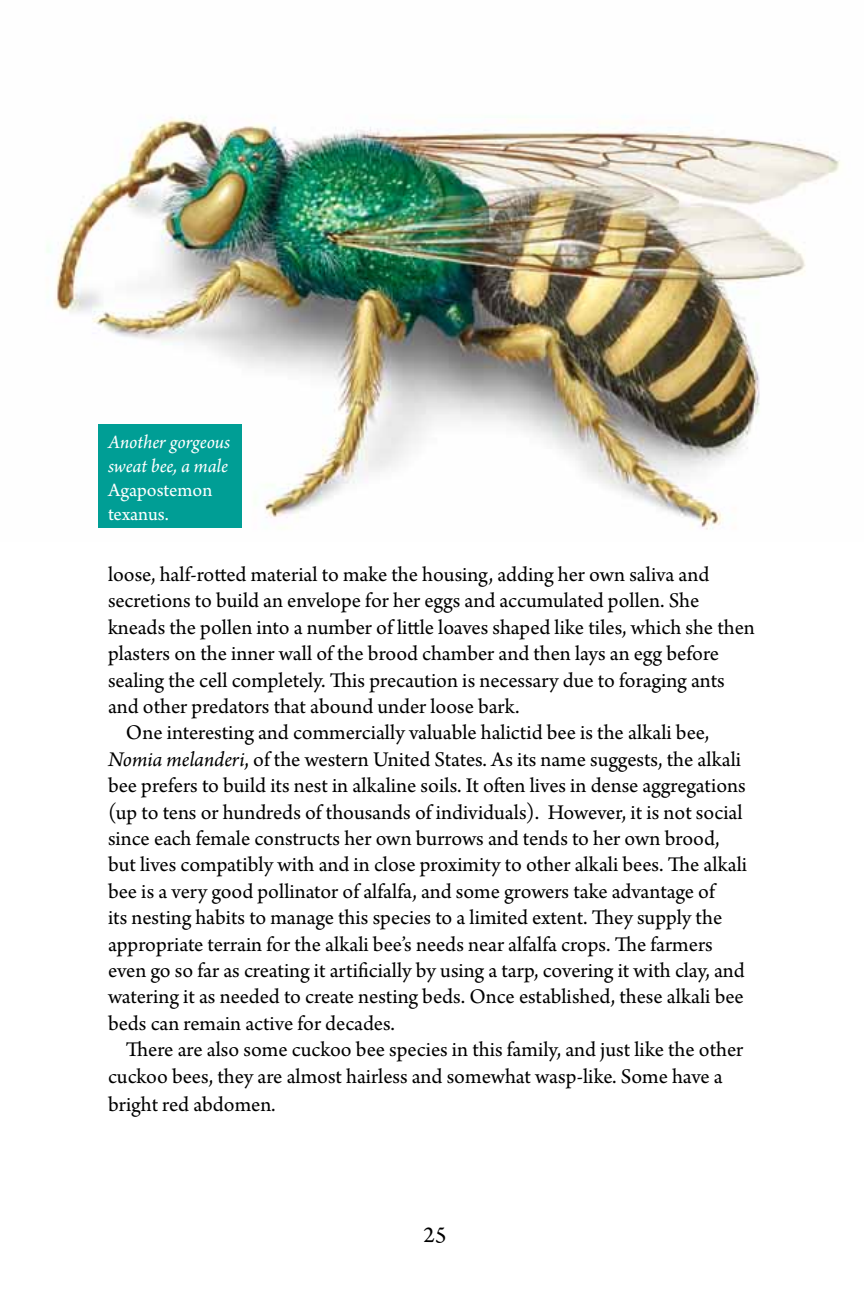
<style>
.page{position:relative;width:864px;height:1296px;background:#fff}
.page>*{position:absolute;margin:0;border:0;box-sizing:border-box;transform-origin:0 0}
.t1{font:24px "Arno Pro";color:#000}
.t2{font:22px "Arno Pro";color:#000}
.t3{font:italic 20px/24px "Arno Pro";letter-spacing:-.005em;color:#fff}
.t4{font:20px/24px "Arno Pro";letter-spacing:-.005em;color:#fff}
.s1{font-style:italic}
</style>
<div class="page">
<img style="left:47px;top:117px;width:794px;height:413px">
<div style="left:98px;top:424px;width:144px;height:104px;background:#009e95"></div>
<p class="t3" style="left:108px;top:431px;width:124px">Another gorgeous sweat bee, a male</p>
<p class="t4" style="left:108px;top:479px;width:106px">Agapostemon texanus.</p>
<p class="t2" style="left:108px;top:562px;width:603px">loose, half-rotted material to make the housing, adding her own saliva and</p>
<p class="t2" style="left:108px;top:588px;width:593px">secretions to build an envelope for her eggs and accumulated pollen. She</p>
<p class="t2" style="left:108px;top:615px;width:648px">kneads the pollen into a number of little loaves shaped like tiles, which she then</p>
<p class="t2" style="left:108px;top:641px;width:613px">plasters on the inner wall of the brood chamber and then lays an egg before</p>
<p class="t2" style="left:108px;top:667px;width:618px">sealing the cell completely. This precaution is necessary due to foraging ants</p>
<p class="t2" style="left:108px;top:694px;width:413px">and other predators that abound under loose bark.</p>
<p class="t2" style="left:126px;top:720px;width:585px">One interesting and commercially valuable halictid bee is the alkali bee,</p>
<p class="t2" style="left:108px;top:747px;width:635px"><span class="s1">Nomia melanderi</span>, of the western United States. As its name suggests, the alkali</p>
<p class="t2" style="left:108px;top:773px;width:639px">bee prefers to build its nest in alkaline soils. It often lives in dense aggregations</p>
<p class="t2" style="left:108px;top:799px;width:636px">(up to tens or hundreds of thousands of individuals). However, it is not social</p>
<p class="t2" style="left:108px;top:826px;width:613px">since each female constructs her own burrows and tends to her own brood,</p>
<p class="t2" style="left:108px;top:852px;width:641px">but lives compatibly with and in close proximity to other alkali bees. The alkali</p>
<p class="t2" style="left:108px;top:879px;width:608px">bee is a very good pollinator of alfalfa, and some growers take advantage of</p>
<p class="t2" style="left:108px;top:905px;width:616px">its nesting habits to manage this species to a limited extent. They supply the</p>
<p class="t2" style="left:108px;top:931px;width:606px">appropriate terrain for the alkali bee’s needs near alfalfa crops. The farmers</p>
<p class="t2" style="left:108px;top:958px;width:638px">even go so far as creating it artificially by using a tarp, covering it with clay, and</p>
<p class="t2" style="left:108px;top:984px;width:637px">watering it as needed to create nesting beds. Once established, these alkali bee</p>
<p class="t2" style="left:108px;top:1011px;width:289px">beds can remain active for decades.</p>
<p class="t2" style="left:126px;top:1037px;width:619px">There are also some cuckoo bee species in this family, and just like the other</p>
<p class="t2" style="left:108px;top:1063px;width:616px">cuckoo bees, they are almost hairless and somewhat wasp-like. Some have a</p>
<p class="t2" style="left:108px;top:1092px;width:169px">bright red abdomen.</p>
<p class="t1" style="left:424px;top:1221px;width:24px">25</p>
</div>
